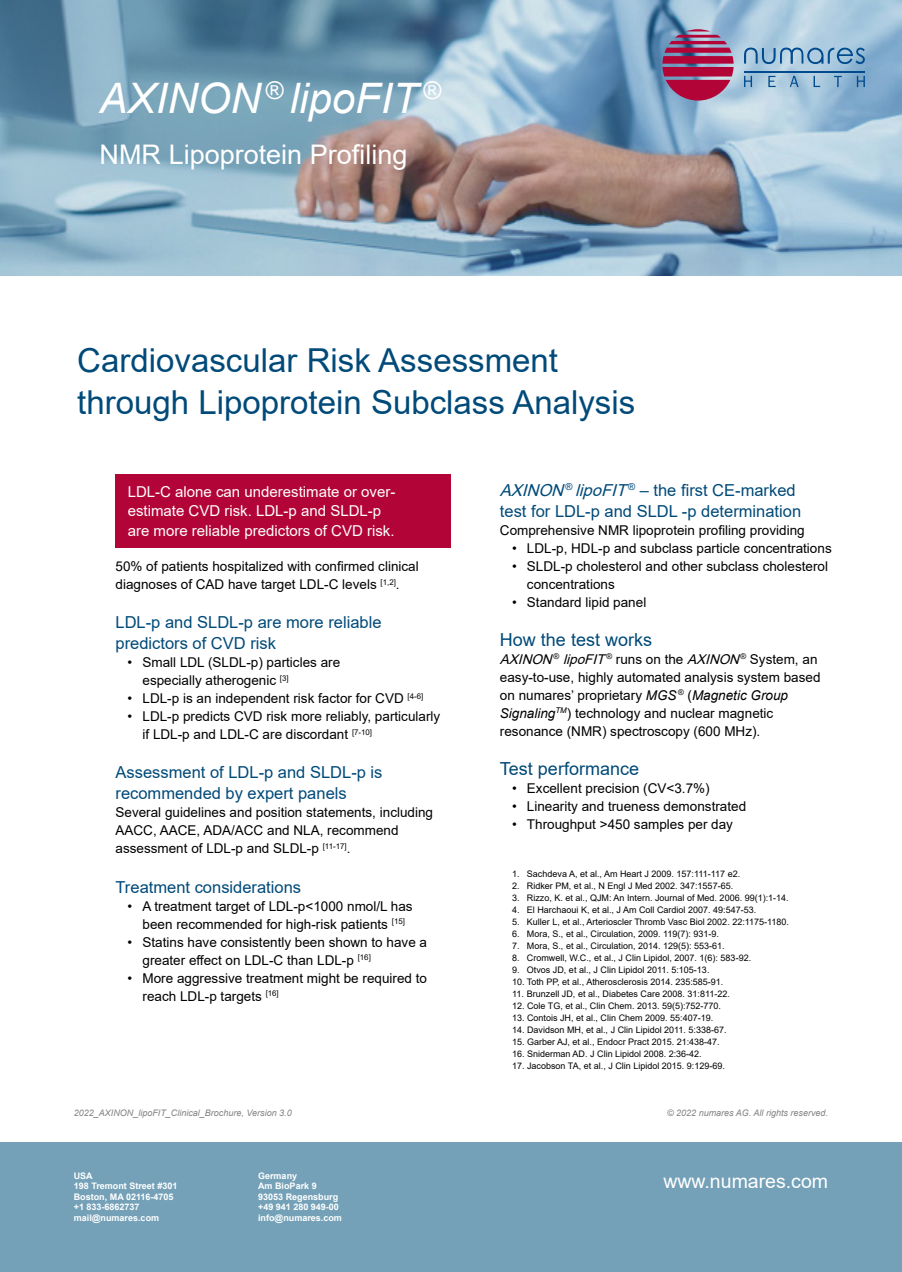
<style>
.page{position:relative;width:902px;height:1272px;background:#fff}
.page>*{position:absolute;margin:0;border:0;box-sizing:border-box;transform-origin:0 0}
.t1{font:italic 42px "Arial";color:#fff}
.t2{font:33px "Arial";color:#004a79}
.t3{font:27px "Arial";color:#fff}
.t4{font:19.5px "Arial";color:#fff}
.t5{font:18px "Arial";color:#004a79}
.t6{font:16.5px/21px "Arial";color:#004a79}
.t7{font:15px/19.5px "Arial";color:#fff}
.t8{font:13.5px/18px "Arial";color:#000}
.t9{font:9px "Arial";color:#000}
.t10{font:700 9px/10.5px "Arial";color:#fff}
.t11{font:italic 9px "Arial";color:#808285}
.s1{font-style:italic}
</style>
<div class="page">
<div style="left:0;top:1141px;width:901px;height:130px;background:#74a1b8"></div>
<hr style="left:901px;top:1141px;width:1px;height:130px;background:#74a1b8">
<img style="left:0;top:0;width:901px;height:275px">
<svg style="left:744px;top:48px;width:120px;height:16px;background:#7aa5c7"></svg>
<svg style="left:662px;top:29px;width:71px;height:72px;background:#9e4e78"></svg>
<hr style="left:744px;top:71px;width:120px;height:1px;background:#004a8d">
<svg style="left:744px;top:76px;width:8px;height:11px"></svg>
<svg style="left:768px;top:76px;width:7px;height:11px"></svg>
<svg style="left:789px;top:76px;width:9px;height:11px"></svg>
<svg style="left:813px;top:76px;width:7px;height:11px"></svg>
<svg style="left:833px;top:76px;width:8px;height:11px"></svg>
<svg style="left:856px;top:76px;width:8px;height:11px"></svg>
<div style="left:115px;top:474px;width:336px;height:74px;background:#b30437"></div>
<h1 class="t1" style="left:100px;top:71px;width:342px">AXINON <sup>®</sup> lipoFIT <sup>®</sup></h1>
<h3 class="t3" style="left:100px;top:136px;width:309px">NMR Lipoprotein Profiling</h3>
<p class="t2" style="left:77px;top:337px;width:482px">Cardiovascular Risk Assessment</p>
<p class="t2" style="left:77px;top:379px;width:559px">through Lipoprotein Subclass Analysis</p>
<p class="t7" style="left:128px;top:482px;width:269px">LDL-C alone can underestimate or over&shy;estimate CVD risk. LDL-p and SLDL-p</p>
<p class="t7" style="left:128px;top:521px;width:268px">are more reliable predictors of CVD risk.</p>
<p class="t8" style="left:115px;top:557px;width:305px">50% of patients hospitalized with confirmed clinical diagnoses of CAD have target LDL-C levels <sup>[1,2]</sup>.</p>
<p class="t6" style="left:115px;top:612px;width:267px">LDL-p and SLDL-p are more reliable</p>
<p class="t6" style="left:115px;top:633px;width:162px">predictors of CVD risk</p>
<p class="t8" style="left:128px;top:653px;width:214px">• Small LDL (SLDL-p) particles are</p>
<p class="t8" style="left:142px;top:671px;width:148px">especially atherogenic <sup>[3]</sup></p>
<p class="t8" style="left:128px;top:689px;width:297px">• LDL-p is an independent risk factor for CVD <sup>[4-6]</sup></p>
<p class="t8" style="left:128px;top:707px;width:314px">• LDL-p predicts CVD risk more reliably, particularly</p>
<p class="t8" style="left:142px;top:725px;width:231px">if LDL-p and LDL-C are discordant <sup>[7-10]</sup></p>
<p class="t6" style="left:115px;top:762px;width:268px">Assessment of LDL-p and SLDL-p is recommended by expert panels</p>
<p class="t8" style="left:115px;top:803px;width:319px">Several guidelines and position statements, including<br>AACC, AACE, ADA/ACC and NLA, recommend assessment of LDL-p and SLDL-p <sup>[11-17]</sup>.</p>
<p class="t6" style="left:115px;top:876px;width:187px">Treatment considerations</p>
<p class="t8" style="left:128px;top:896px;width:286px">• A treatment target of LDL-p&lt;1000 nmol/L has</p>
<p class="t8" style="left:142px;top:914px;width:264px">been recommended for high-risk patients <sup>[15]</sup></p>
<p class="t8" style="left:142px;top:932px;width:286px;text-indent:-15px">• Statins have consistently been shown to have a greater effect on LDL-C than LDL-p <sup>[16]</sup></p>
<p class="t8" style="left:142px;top:968px;width:286px;text-indent:-15px">• More aggressive treatment might be required to reach LDL-p targets <sup>[16]</sup></p>
<p class="t6" style="left:500px;top:479px;width:297px"><span class="s1">AXINON</span><sup>®</sup> <span class="s1">lipoFIT</span><sup>®</sup> – t h e fi rst C E - m a rke d</p>
<p class="t6" style="left:500px;top:500px;width:303px">test for LDL-p and SLDL -p determination</p>
<p class="t8" style="left:500px;top:521px;width:306px">Comprehensive NMR lipoprotein profiling providing</p>
<p class="t8" style="left:512px;top:539px;width:321px">• LDL-p, HDL-p and subclass particle concentrations</p>
<p class="t8" style="left:527px;top:557px;width:302px;text-indent:-15px">• SLDL-p cholesterol and other subclass cholesterol concentrations</p>
<p class="t8" style="left:512px;top:593px;width:136px">• Standard lipid panel</p>
<p class="t5" style="left:500px;top:627px;width:154px">How the test works</p>
<p class="t8" style="left:500px;top:650px;width:322px"><span class="s1">AXINON</span><sup>®</sup> <span class="s1">lipoFIT</span><sup>®</sup> r u n s o n t h e <span class="s1">AXINON</span><sup>®</sup> S y s t e m , a n easy-to-use, highly automated analysis system based</p>
<p class="t8" style="left:500px;top:686px;width:290px">on numares’ proprietary <span class="s1">MGS</span> <sup>®</sup> (<span class="s1">Magnetic Group<br>Signaling</span><sup>TM</sup>) technology and nuclear magnetic resonance (NMR) spectroscopy (600 MHz).</p>
<p class="t5" style="left:500px;top:756px;width:141px">Test performance</p>
<p class="t8" style="left:512px;top:779px;width:199px">• Excellent precision (CV&lt;3.7%)</p>
<p class="t8" style="left:512px;top:797px;width:235px">• Linearity and trueness demonstrated</p>
<p class="t8" style="left:512px;top:815px;width:222px">• Throughput &gt;450 samples per day</p>
<p class="t9" style="left:512px;top:867px;width:230px">1. Sachdeva A, et al., Am Heart J 2009. 157:111-117 e2.</p>
<p class="t9" style="left:512px;top:879px;width:222px">2. Ridker PM, et al., N Engl J Med 2002. 347:1557-65.</p>
<p class="t9" style="left:512px;top:891px;width:278px">3. Rizzo, K. et al., QJM: An Intern. Journal of Med. 2006. 99(1):1-14.</p>
<p class="t9" style="left:512px;top:903px;width:245px">4. El Harchaoui K, et al., J Am Coll Cardiol 2007. 49:547-53.</p>
<p class="t9" style="left:512px;top:915px;width:278px">5. Kuller L, et al., Arterioscler Thromb Vasc Biol 2002. 22:1175-1180.</p>
<p class="t9" style="left:512px;top:927px;width:208px">6. Mora, S., et al., Circulation, 2009. 119(7): 931-9.</p>
<p class="t9" style="left:512px;top:939px;width:214px">7. Mora, S., et al., Circulation, 2014. 129(5): 553-61.</p>
<p class="t9" style="left:512px;top:951px;width:240px">8. Cromwell, W.C., et al., J Clin Lipidol, 2007. 1(6): 583-92.</p>
<p class="t9" style="left:512px;top:963px;width:199px">9. Otvos JD, et al., J Clin Lipidol 2011. 5:105-13.</p>
<p class="t9" style="left:512px;top:975px;width:213px">10. Toth PP, et al., Atherosclerosis 2014. 235:585-91.</p>
<p class="t9" style="left:512px;top:987px;width:219px">11. Brunzell JD, et al., Diabetes Care 2008. 31:811-22.</p>
<p class="t9" style="left:512px;top:999px;width:210px">12. Cole TG, et al., Clin Chem. 2013. 59(5):752-770.</p>
<p class="t9" style="left:512px;top:1011px;width:203px">13. Contois JH, et al., Clin Chem 2009. 55:407-19.</p>
<p class="t9" style="left:512px;top:1023px;width:216px">14. Davidson MH, et al., J Clin Lipidol 2011. 5:338-67.</p>
<p class="t9" style="left:512px;top:1035px;width:209px">15. Garber AJ, et al., Endocr Pract 2015. 21:438-47.</p>
<p class="t9" style="left:512px;top:1047px;width:191px">16. Sniderman AD. J Clin Lipidol 2008. 2:36-42.</p>
<p class="t9" style="left:512px;top:1059px;width:214px">17. Jacobson TA, et al., J Clin Lipidol 2015. 9:129-69.</p>
<p class="t11" style="left:74px;top:1107px;width:219px">2022_AXINON_lipoFIT_Clinical_Brochure, Version 3.0</p>
<p class="t11" style="left:667px;top:1107px;width:163px">© 2022 numares AG. All rights reserved.</p>
<p class="t10" style="left:74px;top:1170px;width:105px">USA<br>198 Tremont Street #301<br>Boston, MA 02116-4705 +1 833-6862737 mail@numares.com</p>
<p class="t10" style="left:258px;top:1170px;width:85px">Germany<br>Am BioPark 9<br>93053 Regensburg +49 941 280 949-00 info@numares.com</p>
<h3 class="t4" style="left:663px;top:1167px;width:166px">www.numares.com</h3>
</div>
